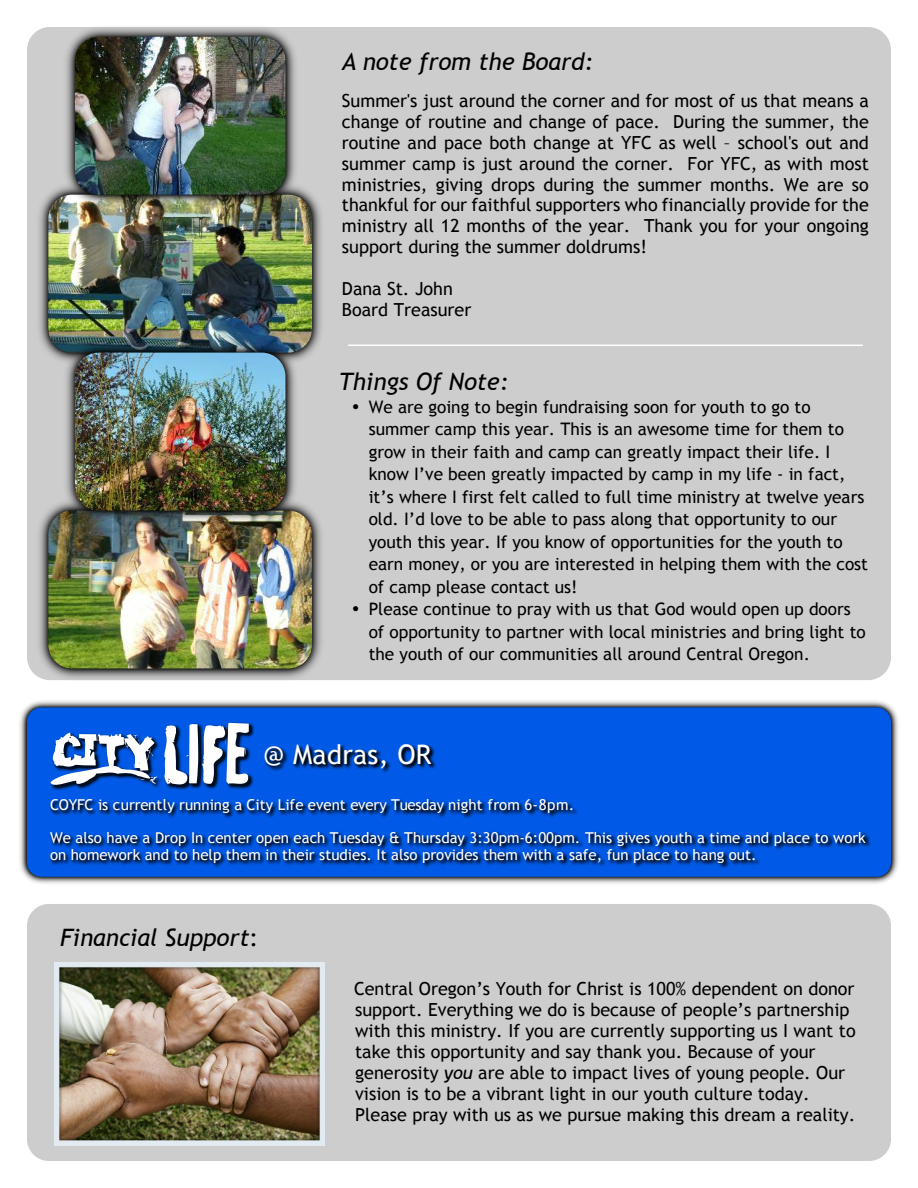
<style>
.page{position:relative;width:918px;height:1188px;background:#fff}
.page>*{position:absolute;margin:0;border:0;box-sizing:border-box;transform-origin:0 0}
.t1{font:27px "Trebuchet MS";letter-spacing:.01em;color:#fff}
.t2{font:italic 24px "Trebuchet MS";color:#000}
.t3{font:18px/20.9px "Trebuchet MS";color:#000}
.t4{font:17.25px/22.5px "Trebuchet MS";color:#000}
.t5{font:15px/32.4px "Trebuchet MS";color:#fff}
.s1{font-style:normal}
.s2{font-style:italic}
</style>
<div class="page">
<div style="left:27px;top:27px;width:864px;height:653px;background:#cdcdcd;border-radius:23px"></div>
<img style="left:19px;top:700px;width:880px;height:184px">
<div style="left:27px;top:707px;width:864px;height:170px;background:#005ae7;border-radius:14px"></div>
<div style="left:27px;top:904px;width:864px;height:257px;background:#cdcdcd;border-radius:22px"></div>
<img style="left:54px;top:962px;width:270px;height:183px">
<img style="left:264px;top:744px;width:172px;height:29px">
<img style="left:48px;top:799px;width:829px;height:79px">
<img style="left:53px;top:722px;width:202px;height:69px">
<svg style="left:164px;top:723px;width:85px;height:61px"></svg>
<svg style="left:50px;top:732px;width:108px;height:57px"></svg>
<img style="left:34px;top:504px;width:288px;height:177px">
<img style="left:48px;top:511px;width:264px;height:157px;border-radius:24px">
<img style="left:39px;top:188px;width:283px;height:172px">
<img style="left:48px;top:195px;width:264px;height:158px;border-radius:24px">
<img style="left:60px;top:28px;width:240px;height:181px">
<img style="left:75px;top:37px;width:210px;height:158px;border-radius:24px">
<img style="left:60px;top:338px;width:240px;height:187px">
<img style="left:75px;top:353px;width:210px;height:158px;border-radius:24px">
<hr style="left:349px;top:345px;width:513px;height:1px;background:#fff">
<h2 class="t2" style="left:342px;top:52px;width:253px">A note from the Board:</h2>
<p class="t3" style="left:342px;top:92px;width:528px;text-align:justify">Summer's just around the corner and for most of us that means a change of routine and change of pace. During the summer, the routine and pace both change at YFC as well – school's out and summer camp is just around the corner. For YFC, as with most ministries, giving drops during the summer months. We are so thankful for our faithful supporters who financially provide for the ministry all 12 months of the year. Thank you for your ongoing support during the summer doldrums!</p>
<p class="t3" style="left:342px;top:280px;width:131px">Dana St. John<br>Board Treasurer</p>
<h2 class="t2" style="left:339px;top:372px;width:171px">Things Of Note:</h2>
<p class="t4" style="left:369px;top:397px;width:501px;text-indent:-17px">✓ We are going to begin fundraising soon for youth to go to summer camp this year. This is an awesome time for them to grow in their faith and camp can greatly impact their life. I know I’ve been greatly impacted by camp in my life - in fact, it’s where I first felt called to full time ministry at twelve years old. I’d love to be able to pass along that opportunity to our youth this year. If you know of opportunities for the youth to earn money, or you are interested in helping them with the cost of camp please contact us!</p>
<p class="t4" style="left:369px;top:599px;width:499px;text-indent:-17px">✓ Please continue to pray with us that God would open up doors of opportunity to partner with local ministries and bring light to the youth of our communities all around Central Oregon.</p>
<h1 class="t1" style="left:264px;top:744px;width:169px">@ Madras, OR</h1>
<p class="t5" style="left:50px;top:790px;width:817px">COYFC is currently running a City Life event every Tuesday night from 6-8pm.<br>We also have a Drop In center open each Tuesday &amp; Thursday 3:30pm-6:00pm. This gives youth a time and place to work</p>
<p class="t5" style="left:50px;top:840px;width:708px">on homework and to help them in their studies. It also provides them with a safe, fun place to hang out.</p>
<h2 class="t2" style="left:60px;top:929px;width:200px">Financial Support<span class="s1">:</span></h2>
<p class="t3" style="left:354px;top:980px;width:503px">Central Oregon’s Youth for Christ is 100% dependent on donor support. Everything we do is because of people’s partnership with this ministry. If you are currently supporting us I want to take this opportunity and say thank you. Because of your generosity <span class="s2">you</span> are able to impact lives of young people. Our vision is to be a vibrant light in our youth culture today.<br>Please pray with us as we pursue making this dream a reality.</p>
</div>
